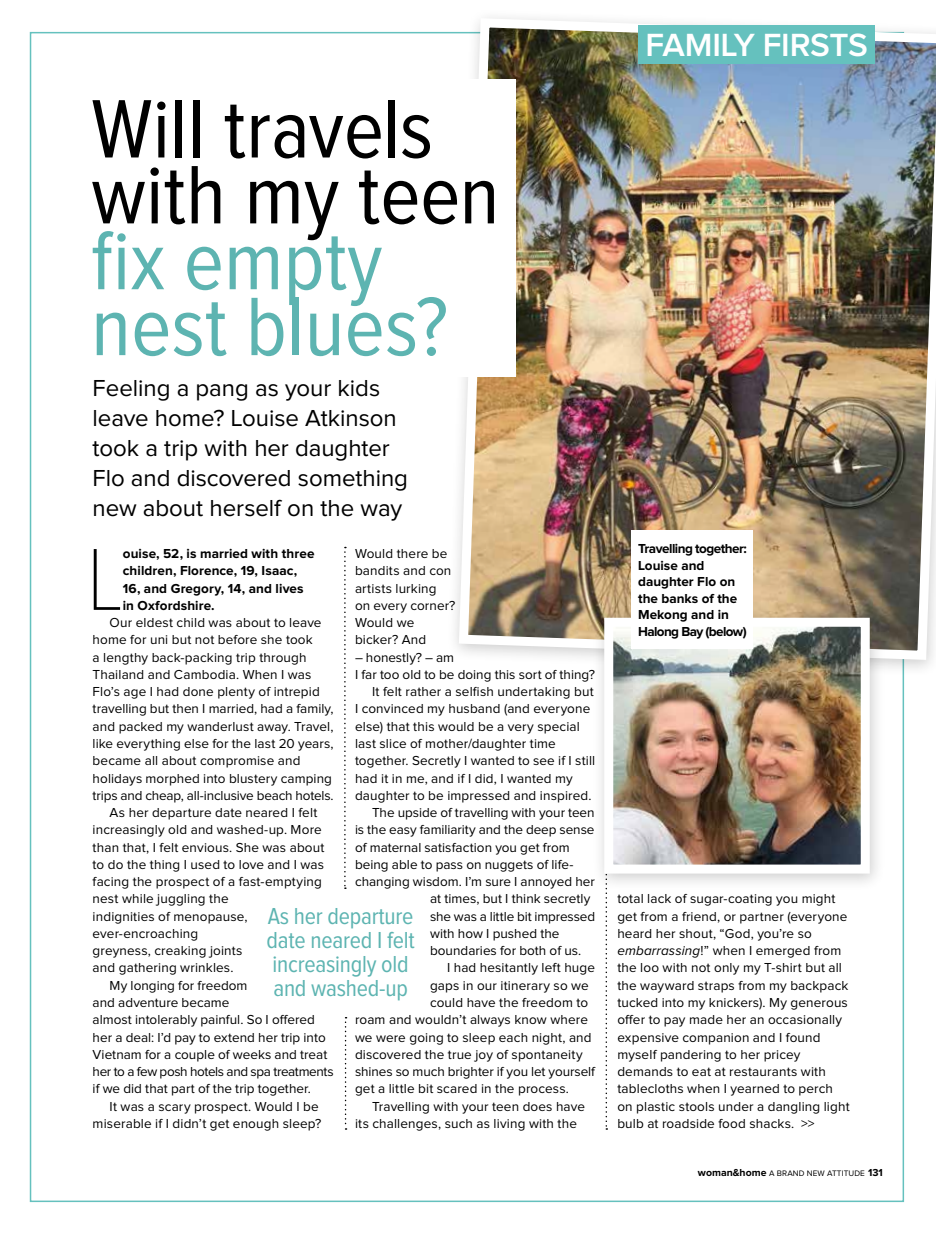
<style>
.page{position:relative;width:936px;height:1234px;background:#fff}
.page>*{position:absolute;margin:0;border:0;box-sizing:border-box;transform-origin:0 0}
.t1{font:100 condensed 91.05px "Proxima Nova";color:#000}
.t2{font:condensed 85.8px/65.8px "Proxima Nova";color:#000}
.t3{font:condensed 85.8px/65.8px "Proxima Nova";color:#5db4b1}
.t4{font:600 33.3px "Proxima Nova";letter-spacing:-.01em;color:#fff}
.t5{font:24px/30px "Proxima Nova";letter-spacing:-.005em;color:#000}
.t6{font:condensed 24px/24px "Proxima Nova";letter-spacing:-.01em;color:#5db4b1}
.t7{font:13.5px/17.2px "Proxima Nova";letter-spacing:.01em;color:#000}
.t8{font:700 13.5px/16.5px "Proxima Nova";color:#000}
.t9{font:13.5px "Proxima Nova";letter-spacing:-.015em;color:#000}
.t10{font:13.5px "Proxima Nova";letter-spacing:-.03em;color:#000}
.t11{font:13.5px "Proxima Nova";letter-spacing:-.01em;color:#000}
.t12{font:8.25px "Proxima Nova";letter-spacing:.01em;color:#000}
.s1{font-style:italic}
.s2{font-weight:700;font-size:10.5px}
</style>
<div class="page">
<svg style="left:344px;top:546px;width:2px;height:342px"></svg>
<img style="left:454px;top:17px;width:481px;height:647px">
<svg style="left:345px;top:1017px;width:1px;height:112px"></svg>
<div style="left:95px;top:79px;width:421px;height:298px;background:#fff"></div>
<svg style="left:605px;top:892px;width:2px;height:237px"></svg>
<div style="left:591px;top:607px;width:294px;height:284px;background:#000;opacity:.2"></div>
<img style="left:614px;top:627px;width:245px;height:236px">
<div style="left:604px;top:617px;width:265px;height:256px;border:9px solid #fff"></div>
<div style="left:631px;top:530px;width:122px;height:118px;background:#fff"></div>
<div style="left:638px;top:26px;width:236px;height:38px;background:#65c1be"></div>
<h2 class="t2" style="left:91px;top:100px;width:410px">Will travels with my teen</h2>
<h2 class="t3" style="left:91px;top:231px;width:359px">fix empty nest blues?</h2>
<h3 class="t5" style="left:93px;top:374px;width:317px">Feeling a pang as your kids leave home? Louise Atkinson took a trip with her daughter<br>Flo and discovered something new about herself on the way</h3>
<h1 class="t1" style="left:87px;top:537px;width:37px">L</h1>
<p class="t8" style="left:123px;top:545px;width:193px;line-height:17.2px">ouise, 52, is married with three children, Florence, 19, Isaac,<br>16, and Gregory, 14, and lives in Oxfordshire.</p>
<p class="t7" style="left:110px;top:614px;width:213px">Our eldest child was about to leave</p>
<p class="t7" style="left:93px;top:631px;width:221px">home for uni but not before she took</p>
<p class="t7" style="left:93px;top:649px;width:215px">a lengthy back-packing trip through</p>
<p class="t7" style="left:93px;top:666px;width:220px">Thailand and Cambodia. When I was</p>
<p class="t7" style="left:93px;top:683px;width:229px">Flo’s age I had done plenty of intrepid</p>
<p class="t7" style="left:93px;top:700px;width:242px">travelling but then I married, had a family,</p>
<p class="t7" style="left:93px;top:718px;width:242px">and packed my wanderlust away. Travel,</p>
<p class="t7" style="left:93px;top:735px;width:242px">like everything else for the last 20 years,</p>
<p class="t7" style="left:93px;top:752px;width:209px">became all about compromise and</p>
<p class="t7" style="left:93px;top:769px;width:241px">holidays morphed into blustery camping</p>
<p class="t9" style="left:93px;top:789px;width:242px">trips and cheap, all-inclusive beach hotels.</p>
<p class="t7" style="left:110px;top:804px;width:209px">As her departure date neared I felt</p>
<p class="t7" style="left:93px;top:821px;width:231px">increasingly old and washed-up. More</p>
<p class="t7" style="left:93px;top:838px;width:233px">than that, I felt envious. She was about</p>
<p class="t7" style="left:93px;top:856px;width:233px">to do the thing I used to love and I was</p>
<p class="t7" style="left:93px;top:873px;width:231px">facing the prospect of a fast-emptying</p>
<p class="t7" style="left:93px;top:890px;width:137px">nest while juggling the</p>
<p class="t7" style="left:93px;top:907px;width:156px">indignities of menopause,</p>
<p class="t7" style="left:93px;top:925px;width:107px">ever-encroaching</p>
<p class="t7" style="left:93px;top:942px;width:151px">greyness, creaking joints</p>
<p class="t7" style="left:93px;top:959px;width:142px">and gathering wrinkles.</p>
<p class="t7" style="left:110px;top:976px;width:139px">My longing for freedom</p>
<p class="t7" style="left:93px;top:994px;width:138px">and adventure became</p>
<p class="t7" style="left:93px;top:1011px;width:224px">almost intolerably painful. So I offered</p>
<p class="t7" style="left:93px;top:1028px;width:234px">her a deal: I’d pay to extend her trip into</p>
<p class="t7" style="left:93px;top:1045px;width:236px">Vietnam for a couple of weeks and treat</p>
<p class="t10" style="left:93px;top:1065px;width:242px">her to a few posh hotels and spa treatments</p>
<p class="t7" style="left:93px;top:1080px;width:220px">if we did that part of the trip together.</p>
<p class="t7" style="left:110px;top:1097px;width:211px">It was a scary prospect. Would I be</p>
<p class="t7" style="left:93px;top:1114px;width:230px">miserable if I didn’t get enough sleep?</p>
<p class="t7" style="left:355px;top:545px;width:102px">Would there be bandits and con artists lurking<br>on every corner?<br>Would we bicker? And</p>
<p class="t7" style="left:355px;top:649px;width:101px">– honestly? – am</p>
<p class="t7" style="left:355px;top:666px;width:241px">I far too old to be doing this sort of thing?</p>
<p class="t7" style="left:372px;top:683px;width:223px">It felt rather a selfish undertaking but</p>
<p class="t7" style="left:355px;top:700px;width:237px">I convinced my husband (and everyone</p>
<p class="t7" style="left:355px;top:718px;width:226px">else) that this would be a very special</p>
<p class="t7" style="left:355px;top:735px;width:202px">last slice of mother/daughter time</p>
<p class="t7" style="left:355px;top:752px;width:242px">together. Secretly I wanted to see if I still</p>
<p class="t7" style="left:355px;top:769px;width:219px">had it in me, and if I did, I wanted my</p>
<p class="t7" style="left:355px;top:787px;width:238px">daughter to be impressed and inspired.</p>
<p class="t7" style="left:372px;top:804px;width:224px">The upside of travelling with your teen</p>
<p class="t7" style="left:355px;top:821px;width:241px">is the easy familiarity and the deep sense</p>
<p class="t7" style="left:355px;top:838px;width:216px">of maternal satisfaction you get from</p>
<p class="t7" style="left:355px;top:856px;width:220px">being able to pass on nuggets of life-</p>
<p class="t7" style="left:355px;top:873px;width:241px">changing wisdom. I’m sure I annoyed her</p>
<p class="t7" style="left:430px;top:890px;width:162px">at times, but I think secretly</p>
<p class="t11" style="left:430px;top:909px;width:167px">she was a little bit impressed</p>
<p class="t7" style="left:430px;top:925px;width:131px">with how I pushed the</p>
<p class="t7" style="left:430px;top:942px;width:153px">boundaries for both of us.</p>
<p class="t7" style="left:447px;top:959px;width:149px">I had hesitantly left huge</p>
<p class="t7" style="left:430px;top:976px;width:160px">gaps in our itinerary so we</p>
<p class="t7" style="left:430px;top:994px;width:160px">could have the freedom to</p>
<p class="t7" style="left:355px;top:1011px;width:234px">roam and wouldn’t always know where</p>
<p class="t7" style="left:355px;top:1028px;width:238px">we were going to sleep each night, and</p>
<p class="t7" style="left:355px;top:1045px;width:229px">discovered the true joy of spontaneity</p>
<p class="t7" style="left:355px;top:1063px;width:241px">shines so much brighter if you let yourself</p>
<p class="t7" style="left:355px;top:1080px;width:215px">get a little bit scared in the process.</p>
<p class="t7" style="left:372px;top:1097px;width:214px">Travelling with your teen does have</p>
<p class="t7" style="left:355px;top:1114px;width:223px">its challenges, such as living with the</p>
<h3 class="t6" style="left:266px;top:904px;width:150px">As her departure date neared I felt increasingly old and washed-up</h3>
<h3 class="t4" style="left:645px;top:30px;width:224px">FAMILY FIRSTS</h3>
<p class="t8" style="left:638px;top:541px;width:110px">Travelling together:<br>Louise and daughter Flo on the banks of the<br>Mekong and in<br>Halong Bay (below)</p>
<p class="t7" style="left:617px;top:890px;width:234px">total lack of sugar-coating you might get from a friend, or partner (everyone heard her shout, “God, you’re so <span class="s1">embarrassing</span>!” when I emerged from the loo with not only my T-shirt but all the wayward straps from my backpack tucked into my knickers). My generous offer to pay made her an occasionally expensive companion and I found myself pandering to her pricey demands to eat at restaurants with tablecloths when I yearned to perch on plastic stools under a dangling light bulb at roadside food shacks. &gt;&gt;</p>
<p class="t12" style="left:698px;top:1168px;width:140px"><span class="s2">woman&amp;home</span> A Brand N ew Attit</p>
<p class="t12" style="left:848px;top:1168px;width:36px">ude <span class="s2">131</span></p>
</div>
